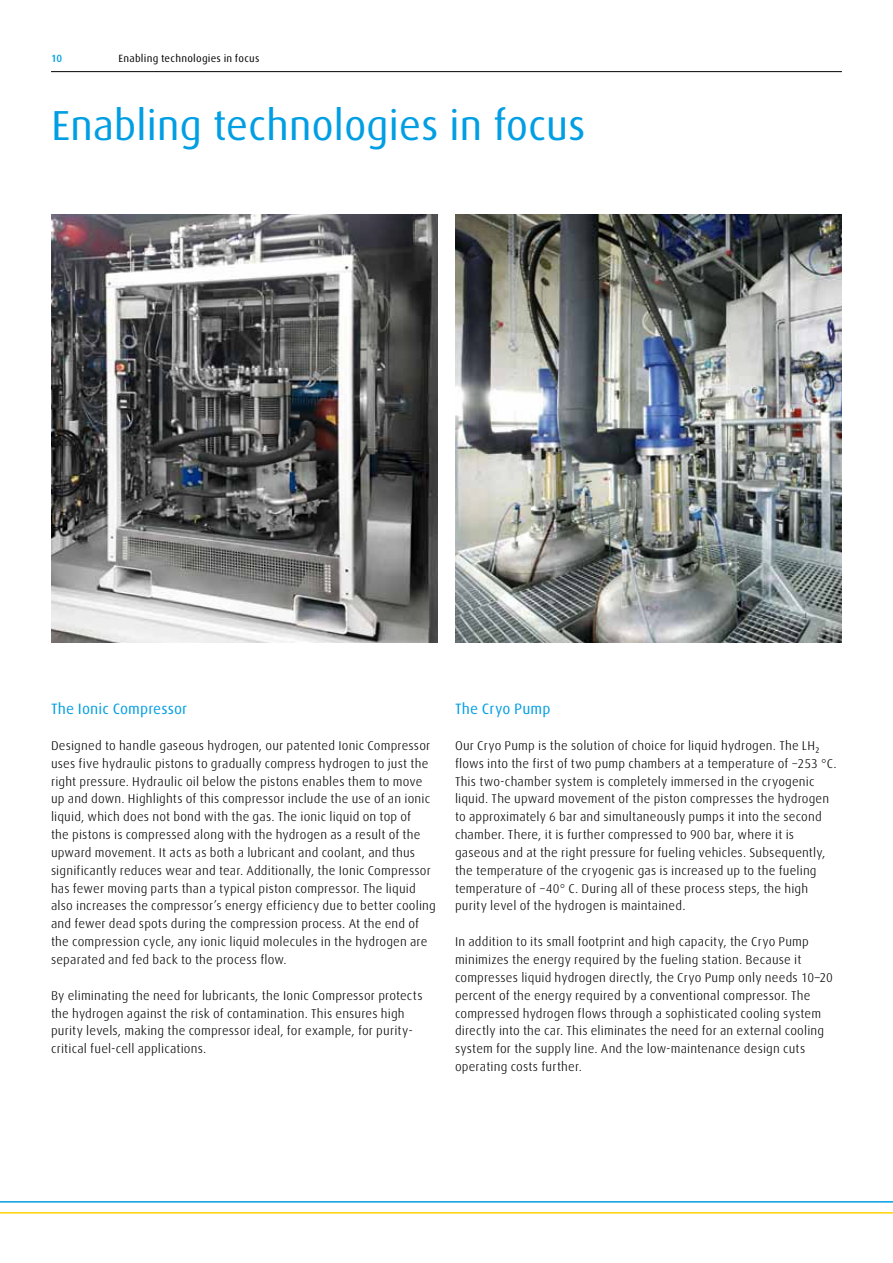
<style>
.page{position:relative;width:893px;height:1263px;background:#fff}
.page>*{position:absolute;margin:0;border:0;box-sizing:border-box;transform-origin:0 0}
.t1{font:42px "Linde Dax Global";letter-spacing:-.01em;color:#009ee3}
.t2{font:15px "Linde Dax Global";letter-spacing:.005em;color:#009ee3}
.t3{font:300 12.75px/17.9px "Linde Dax Global";letter-spacing:.01em;color:#000}
.t4{font:10.5px "Linde Dax Global";letter-spacing:.02em;color:#000}
.t5{font:500 10.5px "Linde Dax Global";color:#009ee3}
</style>
<div class="page">
<hr style="left:51px;top:71px;width:791px;height:1px;background:#000">
<hr style="left:0;top:1212px;width:893px;height:1px;background:#ffd300">
<hr style="left:0;top:1201px;width:893px;height:1px;background:#009ee3">
<img style="left:455px;top:214px;width:387px;height:429px">
<img style="left:51px;top:214px;width:387px;height:429px">
<p class="t5" style="left:51px;top:52px;width:13px">10</p>
<p class="t4" style="left:118px;top:52px;width:143px">Enabling technologies in focus</p>
<h1 class="t1" style="left:51px;top:101px;width:536px">Enabling technologies in focus</h1>
<p class="t2" style="left:51px;top:700px;width:138px">The Ionic Compressor</p>
<p class="t3" style="left:51px;top:736px;width:386px">Designed to handle gaseous hydrogen, our patented Ionic Compressor uses five hydraulic pistons to gradually compress hydrogen to just the right pressure. Hydraulic oil below the pistons enables them to move up and down. Highlights of this compressor include the use of an ionic liquid, which does not bond with the gas. The ionic liquid on top of<br>the pistons is compressed along with the hydrogen as a result of the upward movement. It acts as both a lubricant and coolant, and thus significantly reduces wear and tear. Additionally, the Ionic Compressor has fewer moving parts than a typical piston compressor. The liquid also increases the compressor’s energy efficiency due to better cooling and fewer dead spots during the compression process. At the end of the compression cycle, any ionic liquid molecules in the hydrogen are separated and fed back to the process flow.</p>
<p class="t3" style="left:51px;top:986px;width:373px">By eliminating the need for lubricants, the Ionic Compressor protects the hydrogen against the risk of contamination. This ensures high purity levels, making the compressor ideal, for example, for purity&shy;critical fuel-cell applications.</p>
<p class="t2" style="left:455px;top:700px;width:97px">The Cryo Pump</p>
<p class="t3" style="left:455px;top:736px;width:383px">Our Cryo Pump is the solution of choice for liquid hydrogen. The LH₂ flows into the first of two pump chambers at a temperature of −253 °C.<br>This two-chamber system is completely immersed in the cryogenic liquid. The upward movement of the piston compresses the hydrogen to approximately 6 bar and simultaneously pumps it into the second chamber. There, it is further compressed to 900 bar, where it is gaseous and at the right pressure for fueling vehicles. Subsequently, the temperature of the cryogenic gas is increased up to the fueling temperature of −40° C. During all of these process steps, the high purity level of the hydrogen is maintained.</p>
<p class="t3" style="left:455px;top:933px;width:379px">In addition to its small footprint and high capacity, the Cryo Pump minimizes the energy required by the fueling station. Because it compresses liquid hydrogen directly, the Cryo Pump only needs 10–20 percent of the energy required by a conventional compressor. The compressed hydrogen flows through a sophisticated cooling system directly into the car. This eliminates the need for an external cooling system for the supply line. And the low-maintenance design cuts operating costs further.</p>
</div>
